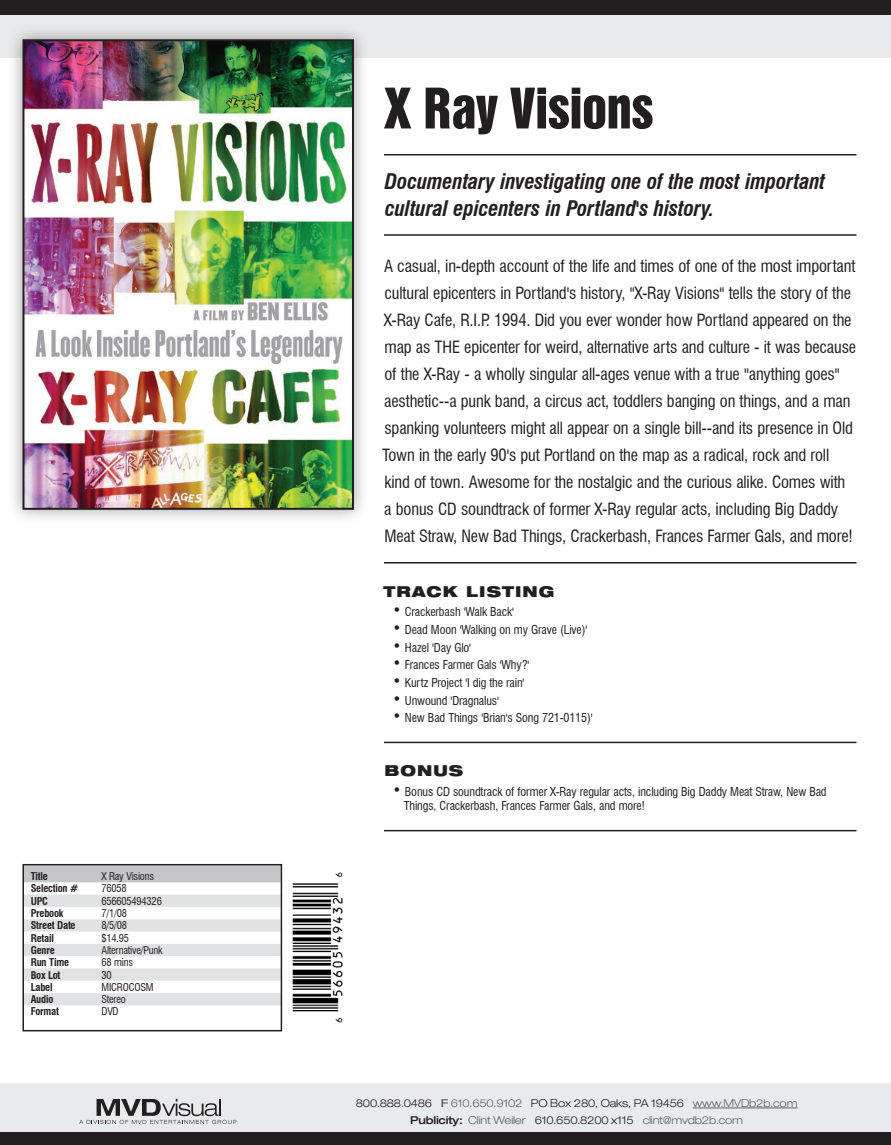
<style>
.page{position:relative;width:891px;height:1145px;background:#fff}
.page>*{position:absolute;margin:0;border:0;box-sizing:border-box;transform-origin:0 0}
.t1{font:51px "Swiss 921 BT Regular A";letter-spacing:-.01em;color:#231f20}
.t2{font:italic 700 condensed 21px/27px "Swiss 721 BT";letter-spacing:-.01em;color:#231f20}
.t3{font:condensed 16.5px/27px "Swiss 721 BT";letter-spacing:-.01em;color:#231f20}
.t4{font:900 expanded 15px "Helvetica 93";letter-spacing:.07em;color:#231f20}
.t5{font:condensed 12px/14.4px "Swiss 721 BT";letter-spacing:-.01em;color:#231f20}
.t6{font:300 expanded 10.8px/16.5px "Helvetica 43";letter-spacing:-.02em;color:#636366;text-align:center}
.t7{font:condensed 10.5px "Swiss 721 BT";letter-spacing:-.02em;color:#231f20}
.t8{font:700 condensed 10.5px "Swiss 721 BT";letter-spacing:-.02em;color:#231f20}
.s1{font-family:"Arial";font-stretch:normal;font-size:18px}
.s2{color:#231f20}
.s3{font-family:"Helvetica 63";font-weight:500}
.s4{font-family:"Helvetica 63";font-weight:500;color:#231f20}
</style>
<div class="page">
<div style="left:0;top:1083px;width:891px;height:50px;background:#e9eaeb"></div>
<hr style="left:693px;top:1107px;width:105px;height:1px;background:#636366">
<svg style="left:79px;top:1099px;width:158px;height:25px"></svg>
<hr style="left:384px;top:154px;width:472px;height:1px;background:#231f20">
<hr style="left:384px;top:234px;width:472px;height:2px;background:#231f20">
<hr style="left:384px;top:562px;width:472px;height:1px;background:#231f20">
<hr style="left:384px;top:742px;width:472px;height:1px;background:#231f20">
<hr style="left:384px;top:830px;width:472px;height:1px;background:#231f20">
<div style="left:25px;top:867px;width:254px;height:15px;background:#c5c6c8"></div>
<svg style="left:25px;top:894px;width:254px;height:111px"></svg>
<div style="left:22px;top:864px;width:260px;height:167px;border:2px solid #231f20"></div>
<img style="left:292px;top:872px;width:51px;height:151px">
<div style="left:0;top:0;width:891px;height:16px;background:#231f20"></div>
<div style="left:0;top:1132px;width:891px;height:13px;background:#231f20"></div>
<div style="left:0;top:16px;width:891px;height:42px;background:#e9eaeb"></div>
<div style="left:7px;top:23px;width:369px;height:508px;background:#231f20;opacity:.4"></div>
<img style="left:25px;top:42px;width:326px;height:465px">
<div style="left:22px;top:39px;width:332px;height:471px;border:2px solid #231f20"></div>
<p class="t8" style="left:31px;top:870px;width:19px">Title</p>
<p class="t7" style="left:101px;top:870px;width:54px">X Ray Visions</p>
<p class="t8" style="left:31px;top:882px;width:49px">Selection #</p>
<p class="t7" style="left:101px;top:882px;width:27px">76058</p>
<p class="t8" style="left:31px;top:895px;width:19px">UPC</p>
<p class="t7" style="left:101px;top:895px;width:62px">656605494326</p>
<p class="t8" style="left:31px;top:907px;width:34px">Prebook</p>
<p class="t7" style="left:101px;top:907px;width:27px">7/1/08</p>
<p class="t8" style="left:31px;top:919px;width:46px">Street Date</p>
<p class="t7" style="left:101px;top:919px;width:27px">8/5/08</p>
<p class="t8" style="left:31px;top:931px;width:25px">Retail</p>
<p class="t7" style="left:101px;top:931px;width:29px">$14.95</p>
<p class="t8" style="left:31px;top:944px;width:25px">Genre</p>
<p class="t7" style="left:101px;top:944px;width:63px">Alternative/Punk</p>
<p class="t8" style="left:31px;top:956px;width:40px">Run Time</p>
<p class="t7" style="left:101px;top:956px;width:33px">68 mins</p>
<p class="t8" style="left:31px;top:968px;width:31px">Box Lot</p>
<p class="t7" style="left:101px;top:968px;width:12px">30</p>
<p class="t8" style="left:31px;top:981px;width:23px">Label</p>
<p class="t7" style="left:101px;top:981px;width:54px">MICROCOSM</p>
<p class="t8" style="left:31px;top:993px;width:24px">Audio</p>
<p class="t7" style="left:101px;top:993px;width:26px">Stereo</p>
<p class="t8" style="left:31px;top:1005px;width:30px">Format</p>
<p class="t7" style="left:101px;top:1005px;width:19px">DVD</p>
<h1 class="t1" style="left:385px;top:75px;width:270px">X Ray Visions</h1>
<p class="t2" style="left:385px;top:168px;width:442px">Documentary investigating one of the most important cultural epicenters in Portland's history.</p>
<p class="t3" style="left:382px;top:253px;width:475px">A casual, in-depth account of the life and times of one of the most important cultural epicenters in Portland's history, "X-Ray Visions" tells the story of the X-Ray Cafe, R.I.P. 1994. Did you ever wonder how Portland appeared on the map as THE epicenter for weird, alternative arts and culture - it was because of the X-Ray - a wholly singular all-ages venue with a true "anything goes" aesthetic--a punk band, a circus act, toddlers banging on things, and a man spanking volunteers might all appear on a single bill--and its presence in Old Town in the early 90's put Portland on the map as a radical, rock and roll kind of town. Awesome for the nostalgic and the curious alike. Comes with<br>a bonus CD soundtrack of former X-Ray regular acts, including Big Daddy Meat Straw, New Bad Things, Crackerbash, Frances Farmer Gals, and more!</p>
<p class="t4" style="left:384px;top:581px;width:172px">TRACK LISTING</p>
<p class="t5" style="left:394px;top:605px;width:122px"><span class="s1">•</span> Crackerbash 'Walk Back'</p>
<p class="t5" style="left:394px;top:622px;width:195px"><span class="s1">•</span> Dead Moon 'Walking on my Grave (Live)'</p>
<p class="t5" style="left:394px;top:640px;width:79px"><span class="s1">•</span> Hazel 'Day Glo'</p>
<p class="t5" style="left:394px;top:658px;width:137px"><span class="s1">•</span> Frances Farmer Gals 'Why?'</p>
<p class="t5" style="left:394px;top:675px;width:132px"><span class="s1">•</span> Kurtz Project 'I dig the rain'</p>
<p class="t5" style="left:394px;top:693px;width:107px"><span class="s1">•</span> Unwound 'Dragnalus'</p>
<p class="t5" style="left:394px;top:710px;width:200px"><span class="s1">•</span> New Bad Things 'Brian's Song 721-0115)'</p>
<p class="t4" style="left:384px;top:761px;width:80px">BONUS</p>
<p class="t5" style="left:404px;top:784px;width:424px;text-indent:-10px"><span class="s1">•</span> Bonus CD soundtrack of former X-Ray regular acts, including Big Daddy Meat Straw, New Bad<br>Things, Crackerbash, Frances Farmer Gals, and more!</p>
<p class="t6" style="left:356px;top:1095px;width:443px"><span class="s2">800.888.0486</span> <span class="s3">F</span> 610.650.9102 <span class="s2">PO Box 280, Oaks, PA 19456</span> www.MVDb2b.com<br><span class="s4">Publicity:</span> Clint Weiler <span class="s2">610.650.8200 x115</span> clint@mvdb2b.com</p>
</div>
